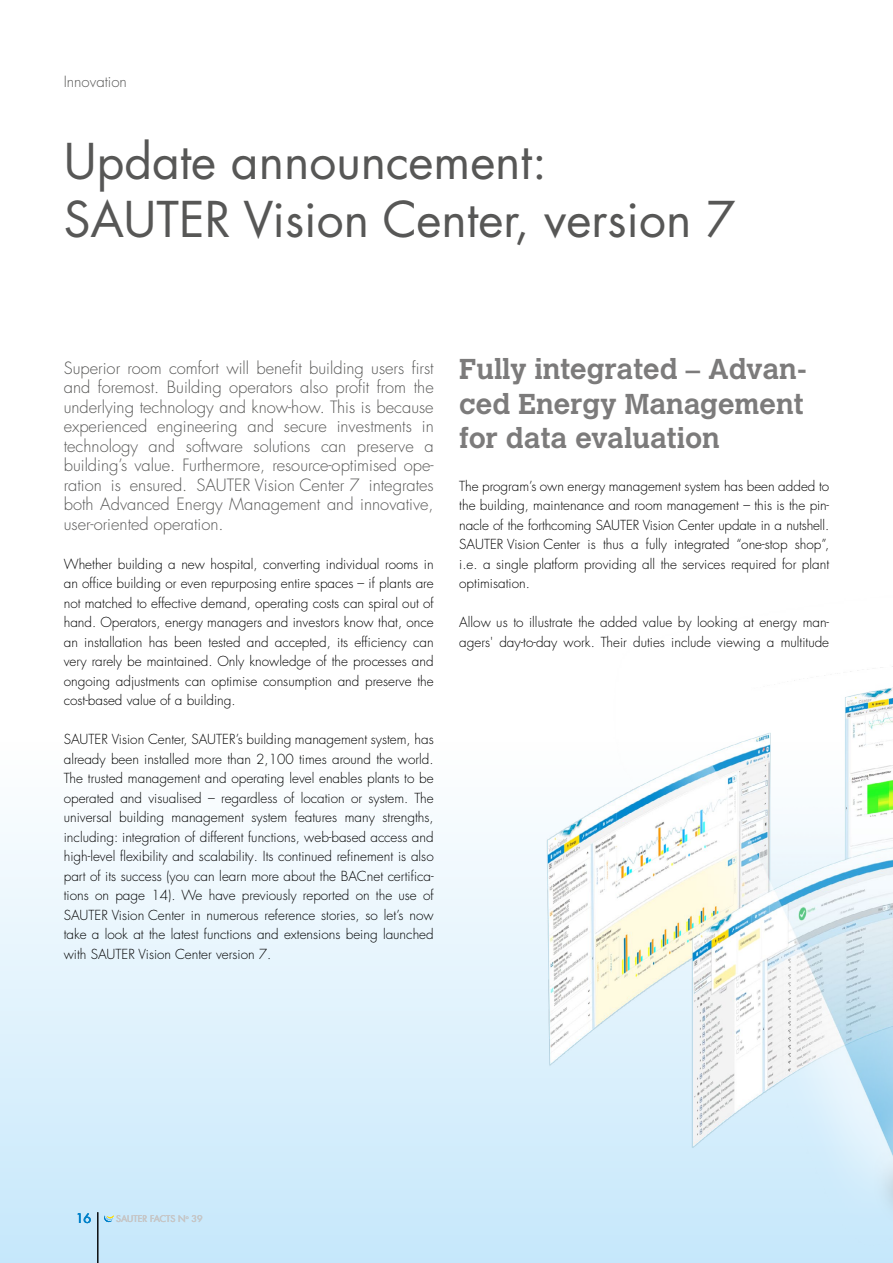
<style>
.page{position:relative;width:893px;height:1263px;background:#fff}
.page>*{position:absolute;margin:0;border:0;box-sizing:border-box;transform-origin:0 0}
.t1{font:48px/58.5px "Futura LT Pro";color:#575756}
.t2{font:700 28.5px/34.2px "Calvert MT Pro";color:#7c7b7b}
.t3{font:300 16.5px/19.5px "Futura LT Pro";color:#575756;text-align:justify}
.t4{font:300 15px "Futura LT Pro";color:#575756}
.t5{font:300 13.5px/19.5px "Futura LT Pro";color:#000;text-align:justify}
.t6{font:12.75px "Futura LT Pro";color:#0081c9}
.t7{font:9px "Futura LT Pro";color:#c6c6c6}
</style>
<div class="page">
<div style="left:0;top:716px;width:893px;height:547px;background:linear-gradient(to bottom,#fff,#c5e7fa)"></div>
<img style="left:426px;top:666px;width:467px;height:597px">
<hr style="left:97px;top:1212px;width:1px;height:51px;background:#000">
<svg style="left:104px;top:1215px;width:10px;height:7px"></svg>
<p class="t4" style="left:64px;top:71px;width:65px">Innovation</p>
<h1 class="t1" style="left:64px;top:131px;width:673px">Update announcement:<br>SAUTER Vision Center, version 7</h1>
<p class="t3" style="left:64px;top:358px;width:371px">Superior room comfort will benefit building users first and foremost. Building operators also profit from the underlying technology and know-how. This is because experienced engineering and secure investments in technology and software solutions can preserve a building’s value. Furthermore, resource-optimised ope&shy;ration is ensured. SAUTER Vision Center 7 integrates both Advanced Energy Management and innovative, user-oriented operation.</p>
<p class="t5" style="left:64px;top:554px;width:371px">Whether building a new hospital, converting individual rooms in an office building or even repurposing entire spaces – if plants are not matched to effective demand, operating costs can spiral out of hand. Operators, energy managers and investors know that, once an installation has been tested and accepted, its efficiency can very rarely be maintained. Only knowledge of the processes and ongoing adjustments can optimise consumption and preserve the cost-based value of a building.</p>
<p class="t5" style="left:64px;top:729px;width:371px">SAUTER Vision Center, SAUTER’s building management system, has already been installed more than 2,100 times around the world.<br>The trusted management and operating level enables plants to be operated and visualised – regardless of location or system. The universal building management system features many strengths, including: integration of different functions, web-based access and high-level flexibility and scalability. Its continued refinement is also part of its success (you can learn more about the BACnet certifica&shy;tions on page 14). We have previously reported on the use of SAUTER Vision Center in numerous reference stories, so let’s now take a look at the latest functions and extensions being launched with SAUTER Vision Center version 7.</p>
<h2 class="t2" style="left:459px;top:352px;width:349px">Fully integrated – Advan&shy;ced Energy Management for data evaluation</h2>
<p class="t5" style="left:459px;top:476px;width:371px">The program’s own energy management system has been added to the building, maintenance and room management – this is the pin&shy;nacle of the forthcoming SAUTER Vision Center update in a nutshell.<br>SAUTER Vision Center is thus a fully integrated “one-stop shop”, i.e. a single platform providing all the services required for plant optimisation.</p>
<p class="t5" style="left:459px;top:612px;width:371px">Allow us to illustrate the added value by looking at energy man&shy;agers' day-to-day work. Their duties include viewing a multitude</p>
<p class="t6" style="left:76px;top:1209px;width:17px">16</p>
<p class="t7" style="left:116px;top:1213px;width:88px">SAUTER FACTS N<sup>o</sup> 39</p>
</div>
